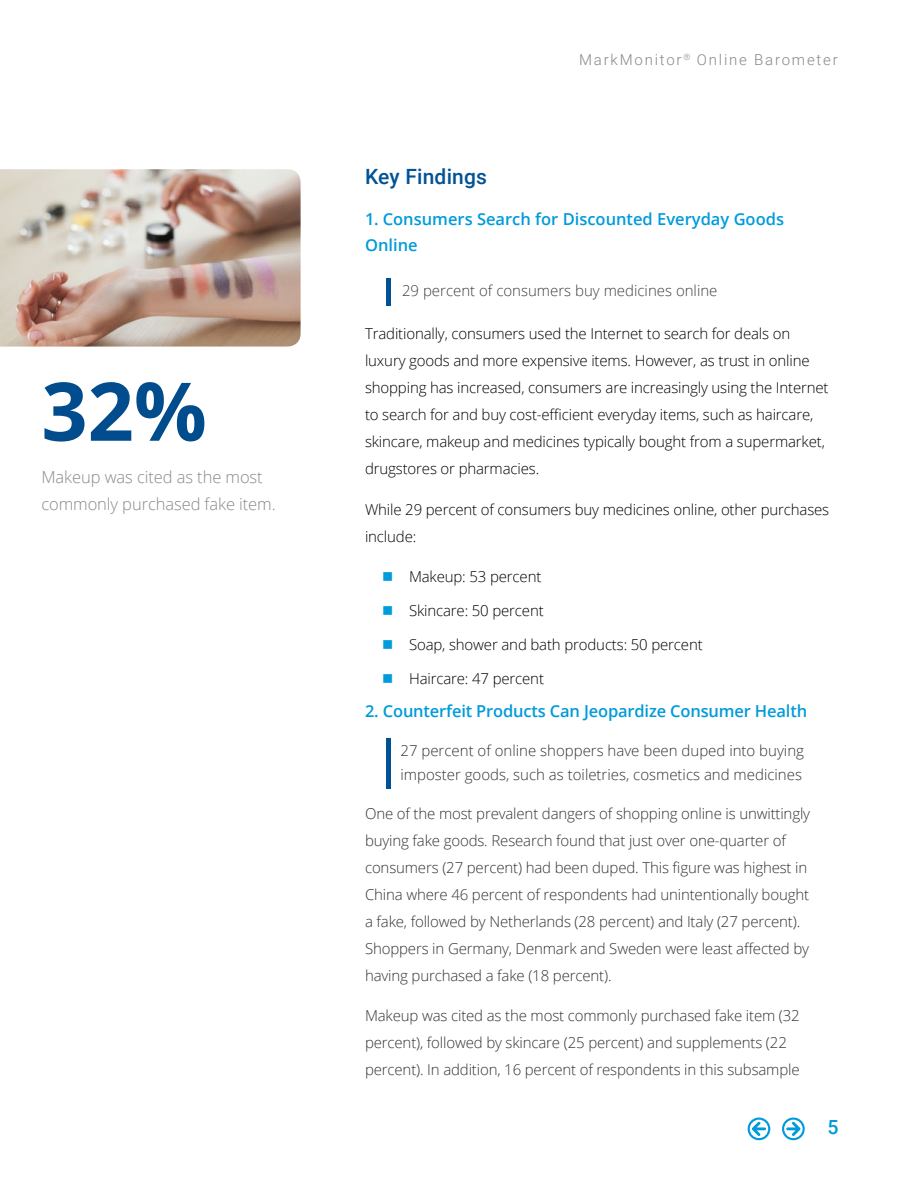
<style>
.page{position:relative;width:918px;height:1188px;background:#fff}
.page>*{position:absolute;margin:0;border:0;box-sizing:border-box;transform-origin:0 0}
.t1{font:700 81px "Open Sans";color:#004c8d}
.t2{font:500 21px "Roboto";letter-spacing:.01em;color:#005296}
.t3{font:500 19.5px "Roboto";color:#009bda}
.t4{font:600 16.5px/27px "Open Sans";letter-spacing:-.005em;color:#009bda}
.t5{font:300 16.5px/27px "Open Sans";letter-spacing:-.005em;color:#86888a}
.t6{font:300 15px/27px "Open Sans";letter-spacing:-.01em;color:#333}
.t7{font:300 15px/27px "Open Sans";letter-spacing:-.01em;color:#000}
.t8{font:300 15px "Open Sans";color:#404040}
.t9{font:300 15px "Roboto";letter-spacing:.12em;color:#86888a}
.s1{color:#009bda}
</style>
<div class="page">
<svg style="left:782px;top:1118px;width:23px;height:22px"></svg>
<svg style="left:748px;top:1118px;width:22px;height:22px"></svg>
<img style="left:0;top:169px;width:301px;height:178px">
<hr style="left:386px;top:739px;width:4px;height:50px;background:#005296">
<hr style="left:386px;top:279px;width:4px;height:27px;background:#005296">
<h1 class="t1" style="left:41px;top:354px;width:167px">32%</h1>
<p class="t5" style="left:41px;top:463px;width:236px">Makeup was cited as the most commonly purchased fake item.</p>
<p class="t9" style="left:579px;top:49px;width:260px">MarkMonitor<sup>®</sup> Online Barometer</p>
<h2 class="t2" style="left:365px;top:162px;width:124px">Key Findings</h2>
<p class="t4" style="left:365px;top:205px;width:421px">1. Consumers Search for Discounted Everyday Goods<br>Online</p>
<p class="t8" style="left:402px;top:280px;width:317px">29 percent of consumers buy medicines online</p>
<p class="t7" style="left:365px;top:320px;width:465px">Traditionally, consumers used the Internet to search for deals on luxury goods and more expensive items. However, as trust in online shopping has increased, consumers are increasingly using the Internet to search for and buy cost-efficient everyday items, such as haircare, skincare, makeup and medicines typically bought from a supermarket, drugstores or pharmacies.</p>
<p class="t7" style="left:365px;top:495px;width:466px">While 29 percent of consumers buy medicines online, other purchases include:</p>
<p class="t7" style="left:382px;top:563px;width:161px"><span class="s1">■</span> Makeup: 53 percent</p>
<p class="t7" style="left:382px;top:597px;width:163px"><span class="s1">■</span> Skincare: 50 percent</p>
<p class="t7" style="left:382px;top:630px;width:322px"><span class="s1">■</span> Soap, shower and bath products: 50 percent</p>
<p class="t7" style="left:382px;top:664px;width:163px"><span class="s1">■</span> Haircare: 47 percent</p>
<p class="t4" style="left:365px;top:697px;width:444px">2. Counterfeit Products Can Jeopardize Consumer Health</p>
<p class="t6" style="left:400px;top:738px;width:405px;line-height:24px">27 percent of online shoppers have been duped into buying imposter goods, such as toiletries, cosmetics and medicines</p>
<p class="t6" style="left:365px;top:799px;width:447px">One of the most prevalent dangers of shopping online is unwittingly buying fake goods. Research found that just over one-quarter of consumers (27 percent) had been duped. This figure was highest in China where 46 percent of respondents had unintentionally bought a fake, followed by Netherlands (28 percent) and Italy (27 percent).<br>Shoppers in Germany, Denmark and Sweden were least affected by having purchased a fake (18 percent).</p>
<p class="t6" style="left:365px;top:1002px;width:436px">Makeup was cited as the most commonly purchased fake item (32 percent), followed by skincare (25 percent) and supplements (22 percent). In addition, 16 percent of respondents in this subsample</p>
<h3 class="t3" style="left:827px;top:1113px;width:13px">5</h3>
</div>
